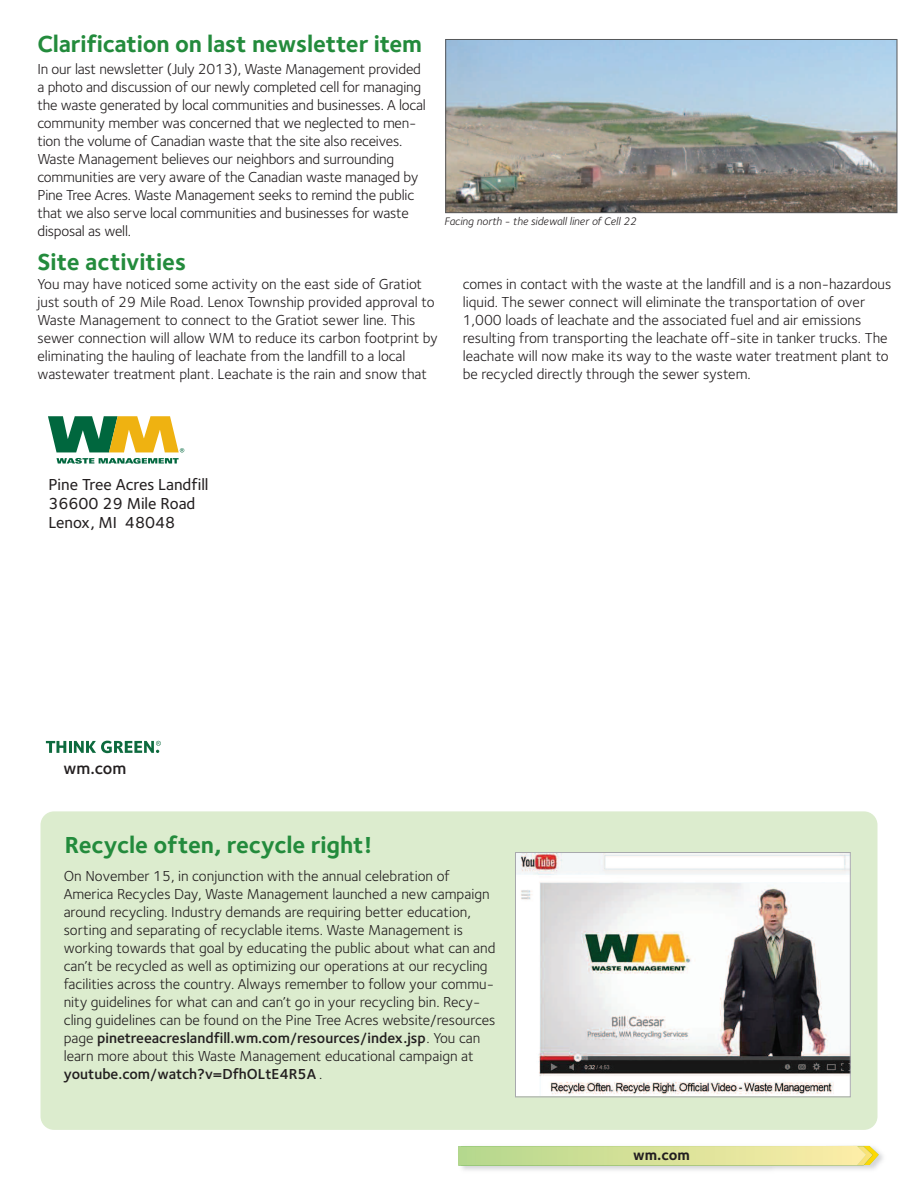
<style>
.page{position:relative;width:918px;height:1188px;background:#fff}
.page>*{position:absolute;margin:0;border:0;box-sizing:border-box;transform-origin:0 0}
.t1{font:700 24px "Foundry Sterling";letter-spacing:-.005em;color:#238b3c}
.t2{font:600 17.1px "Foundry Sterling";color:#231f20}
.t3{font:500 16.5px/18.8px "Foundry Sterling";color:#231f20}
.t4{font:15px/18px "Foundry Sterling";color:#231f20}
.t5{font:700 15px "Foundry Sterling";color:#231f20}
.t6{font:italic 11.25px "Foundry Sterling";color:#231f20}
.s1{font-weight:600}
</style>
<div class="page">
<img style="left:448px;top:41px;width:447px;height:170px">
<div style="left:446px;top:39px;width:451px;height:174px;border:1px solid #57585a"></div>
<svg style="left:48px;top:416px;width:136px;height:48px"></svg>
<div style="left:40px;top:811px;width:837px;height:319px;background:#dcecce;border-radius:14px"></div>
<svg style="left:46px;top:741px;width:115px;height:12px"></svg>
<svg style="left:458px;top:1146px;width:421px;height:19px"></svg>
<img style="left:517px;top:854px;width:331px;height:241px">
<div style="left:515px;top:852px;width:335px;height:245px;border:1px solid #a8a9ad"></div>
<h1 class="t1" style="left:37px;top:34px;width:386px">Clarification on last newsletter item</h1>
<p class="t4" style="left:38px;top:62px;width:390px">In our last newsletter (July 2013), Waste Management provided a photo and discussion of our newly completed cell for managing the waste generated by local communities and businesses. A local community member was concerned that we neglected to men&shy;tion the volume of Canadian waste that the site also receives.<br>Waste Management believes our neighbors and surrounding communities are very aware of the Canadian waste managed by Pine Tree Acres. Waste Management seeks to remind the public that we also serve local communities and businesses for waste disposal as well.</p>
<h1 class="t1" style="left:37px;top:252px;width:150px">Site activities</h1>
<p class="t6" style="left:444px;top:217px;width:194px">Facing north - the sidewall liner of Cell 22</p>
<p class="t4" style="left:37px;top:277px;width:402px">You may have noticed some activity on the east side of Gratiot just south of 29 Mile Road. Lenox Township provided approval to Waste Management to connect to the Gratiot sewer line. This sewer connection will allow WM to reduce its carbon footprint by eliminating the hauling of leachate from the landfill to a local wastewater treatment plant. Leachate is the rain and snow that</p>
<p class="t4" style="left:463px;top:277px;width:430px">comes in contact with the waste at the landfill and is a non-hazardous liquid. The sewer connect will eliminate the transportation of over 1,000 loads of leachate and the associated fuel and air emissions resulting from transporting the leachate off-site in tanker trucks. The leachate will now make its way to the waste water treatment plant to be recycled directly through the sewer system.</p>
<p class="t3" style="left:48px;top:477px;width:162px">Pine Tree Acres Landfill<br>36600 29 Mile Road<br>Lenox, MI 48048</p>
<p class="t2" style="left:63px;top:761px;width:64px">wm.com</p>
<h1 class="t1" style="left:65px;top:836px;width:309px">Recycle often, recycle right!</h1>
<p class="t4" style="left:64px;top:868px;width:433px">On November 15, in conjunction with the annual celebration of America Recycles Day, Waste Management launched a new campaign around recycling. Industry demands are requiring better education, sorting and separating of recyclable items. Waste Management is working towards that goal by educating the public about what can and can’t be recycled as well as optimizing our operations at our recycling facilities across the country. Always remember to follow your commu&shy;nity guidelines for what can and can’t go in your recycling bin. Recy&shy;cling guidelines can be found on the Pine Tree Acres website/resources page <span class="s1">pinetreeacreslandfill.wm.com/resources/index.jsp</span>. You can learn more about this Waste Management educational campaign at <span class="s1">youtube.com/watch?v=DfhOLtE4R5A</span> .</p>
<p class="t5" style="left:633px;top:1149px;width:58px">wm.com</p>
</div>
